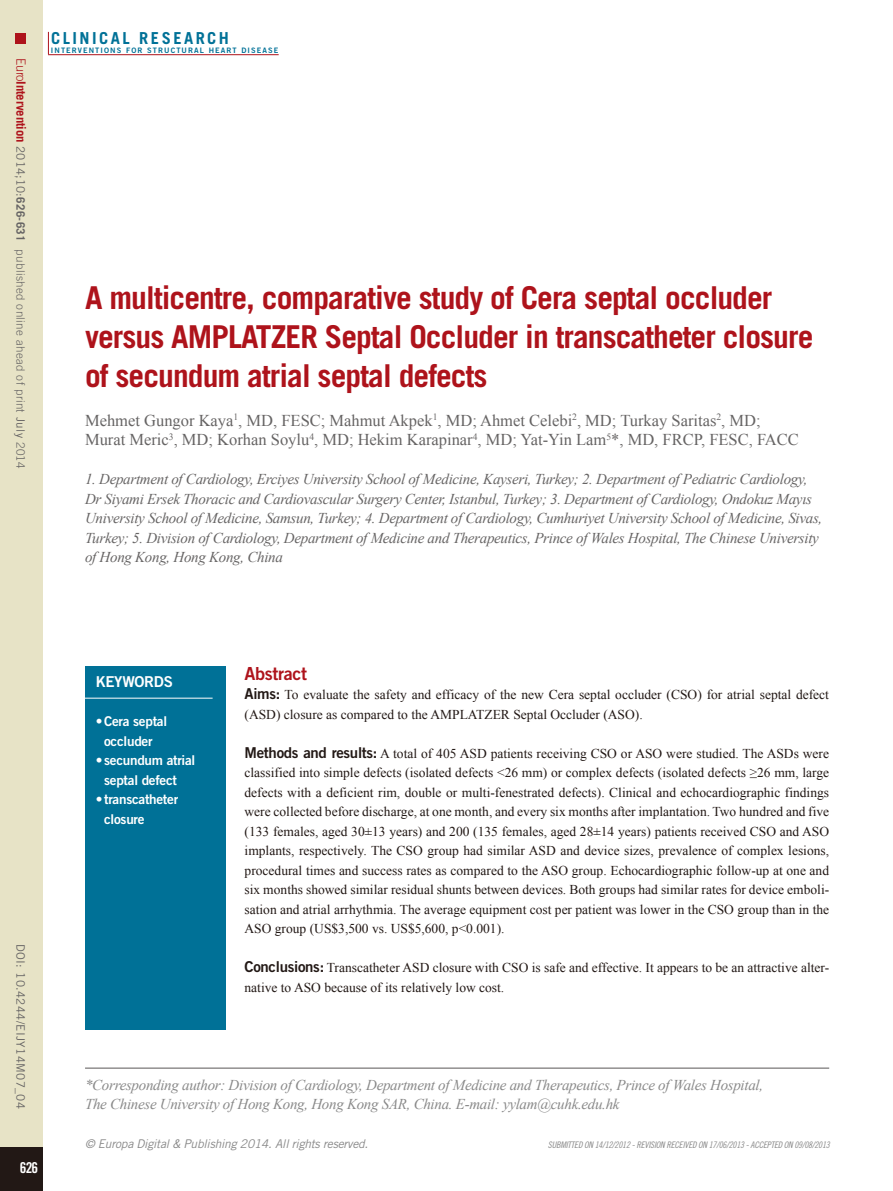
<style>
.page{position:relative;width:893px;height:1191px;background:#fff}
.page>*{position:absolute;margin:0;border:0;box-sizing:border-box;transform-origin:0 0}
.t1{font:700 31.5px/39px "Trade Gothic LT Std";letter-spacing:-.03em;color:#ae131b}
.t2{font:18px "Trade Gothic LT Std Bd 2";letter-spacing:-.02em;color:#ae131b}
.t3{font:16.5px/19.5px "Times New Roman";color:#666464}
.t4{font:700 16.5px "Trade Gothic LT Std";letter-spacing:.15em;color:#007197}
.t5{font:italic 15px/19.5px "Times New Roman";letter-spacing:-.02em;color:#666464}
.t6{font:italic 15px/19.5px "Times New Roman";letter-spacing:-.02em;color:#898989}
.t7{font:15px "Trade Gothic LT Std Bd 2";letter-spacing:-.02em;color:#fff}
.t8{font:15px "Trade Gothic LT Std Bd Cn 20";color:#fff}
.t9{font:13.5px/19.5px "Times New Roman";color:#221815}
.t10{font:13.5px/19.5px "Trade Gothic LT Std Bd 2";letter-spacing:-.02em;color:#fff}
.t11{font:italic 12px "Trade Gothic LT Std";letter-spacing:-.02em;color:#898989}
.t12{font:300 11.7px "Trade Gothic LT Std";letter-spacing:.03em;color:#666464}
.t13{font:11.7px "Trade Gothic LT Std";letter-spacing:.03em;color:#666464}
.t14{font:9px "Trade Gothic LT Std Cn 18 Obl";letter-spacing:-.02em;color:#898989}
.t15{font:7.5px "Trade Gothic LT Std Bd 2";letter-spacing:.145em;color:#007197}
.s1{font-size:12.75px;color:#ae131b}
.s2{font-weight:700;font-size:12.75px;color:#ae131b}
.s3{font-weight:400}
.s4{font-weight:700}
.s5{font-family:"Trade Gothic LT Std Bd 2";font-size:15px}
</style>
<div class="page">
<div style="left:0;top:0;width:43px;height:1191px;background:#e7e3c6"></div>
<div style="left:0;top:1147px;width:43px;height:44px;background:#221815"></div>
<div style="left:16px;top:34px;width:10px;height:10px;background:#ae131b"></div>
<svg style="left:48px;top:32px;width:1px;height:22px"></svg>
<hr style="left:48px;top:54px;width:231px;height:1px;background:#ae131b">
<hr style="left:85px;top:1067px;width:744px;height:1px;background:#595757">
<div style="left:85px;top:665px;width:140px;height:364px;background:#007197"></div>
<hr style="left:83px;top:698px;width:130px;height:1px;background:#fff">
<p class="t12" style="left:28px;top:58px;width:411px;rotate:90deg"><span class="s1">Euro</span><span class="s2">Intervention</span> <span class="s3">2014;10:</span><span class="s4">626-631</span> published online ahead of print <span class="s3">July</span> 2014</p>
<p class="t4" style="left:51px;top:28px;width:180px">CLINICAL RESEARCH</p>
<p class="t15" style="left:51px;top:45px;width:229px">INTERVENTIONS FOR STRUCTURAL HEART DISEASE</p>
<h1 class="t1" style="left:85px;top:278px;width:730px">A multicentre, comparative study of Cera septal occluder versus AMPLATZER Septal Occluder in transcatheter closure of secundum atrial septal defects</h1>
<p class="t3" style="left:85px;top:410px;width:715px">Mehmet Gungor Kaya<sup>1</sup>, MD, FESC; Mahmut Akpek<sup>1</sup>, MD; Ahmet Celebi<sup>2</sup>, MD; Turkay Saritas<sup>2</sup>, MD;<br>Murat Meric<sup>3</sup>, MD; Korhan Soylu<sup>4</sup>, MD; Hekim Karapinar<sup>4</sup>, MD; Yat-Yin Lam<sup>5</sup>*, MD, FRCP, FESC, FACC</p>
<p class="t5" style="left:85px;top:469px;width:739px">1. Department of Cardiology, Erciyes University School of Medicine, Kayseri, Turkey; 2. Department of Pediatric Cardiology, Dr Siyami Ersek Thoracic and Cardiovascular Surgery Center, Istanbul, Turkey; 3. Department of Cardiology, Ondokuz Mayıs University School of Medicine, Samsun, Turkey; 4. Department of Cardiology, Cumhuriyet University School of Medicine, Sivas, Turkey; 5. Division of Cardiology, Department of Medicine and Therapeutics, Prince of Wales Hospital, The Chinese University of Hong Kong, Hong Kong, China</p>
<p class="t13" style="left:28px;top:944px;width:166px;rotate:90deg">DOI: 10.4244/EIJY14M07_04</p>
<p class="t8" style="left:20px;top:1158px;width:20px">626</p>
<p class="t7" style="left:96px;top:672px;width:79px">KEYWORDS</p>
<p class="t10" style="left:96px;top:711px;width:73px;text-align:center">•Cera septal occluder</p>
<p class="t10" style="left:104px;top:750px;width:93px;text-indent:-9px">• secundum atrial septal defect</p>
<p class="t10" style="left:104px;top:789px;width:76px;text-indent:-9px">• transcatheter closure</p>
<h2 class="t2" style="left:244px;top:662px;width:64px">Abstract</h2>
<p class="t9" style="left:244px;top:684px;width:586px"><span class="s5">Aims:</span> To evaluate the safety and efficacy of the new Cera septal occluder (CSO) for atrial septal defect (ASD) closure as compared to the AMPLATZER Septal Occluder (ASO).</p>
<p class="t9" style="left:244px;top:743px;width:586px;text-align:justify"><span class="s5">Methods and results:</span> A total of 405 ASD patients receiving CSO or ASO were studied. The ASDs were classified into simple defects (isolated defects &lt;26 mm) or complex defects (isolated defects ≥26 mm, large defects with a deficient rim, double or multi-fenestrated defects). Clinical and echocardiographic findings were collected before discharge, at one month, and every six months after implantation. Two hundred and five (133 females, aged 30±13 years) and 200 (135 females, aged 28±14 years) patients received CSO and ASO implants, respectively. The CSO group had similar ASD and device sizes, prevalence of complex lesions, procedural times and success rates as compared to the ASO group. Echocardiographic follow-up at one and six months showed similar residual shunts between devices. Both groups had similar rates for device emboli&shy;sation and atrial arrhythmia. The average equipment cost per patient was lower in the CSO group than in the ASO group (US$3,500 vs. US$5,600, p&lt;0.001).</p>
<p class="t9" style="left:244px;top:957px;width:586px"><span class="s5">Conclusions:</span> Transcatheter ASD closure with CSO is safe and effective. It appears to be an attractive alter&shy;native to ASO because of its relatively low cost.</p>
<p class="t6" style="left:85px;top:1074px;width:680px">*Corresponding author: Division of Cardiology, Department of Medicine and Therapeutics, Prince of Wales Hospital,<br>The Chinese University of Hong Kong, Hong Kong SAR, China. E-mail: yylam@cuhk.edu.hk</p>
<p class="t11" style="left:85px;top:1137px;width:285px">© Europa Digital &amp; Publishing 2014. All rights reserved.</p>
<p class="t14" style="left:548px;top:1139px;width:283px">SUBMITTED ON 14/12/2012 - REVISION RECEIVED ON 17/06/2013 - ACCEPTED ON 09/08/2013</p>
</div>
